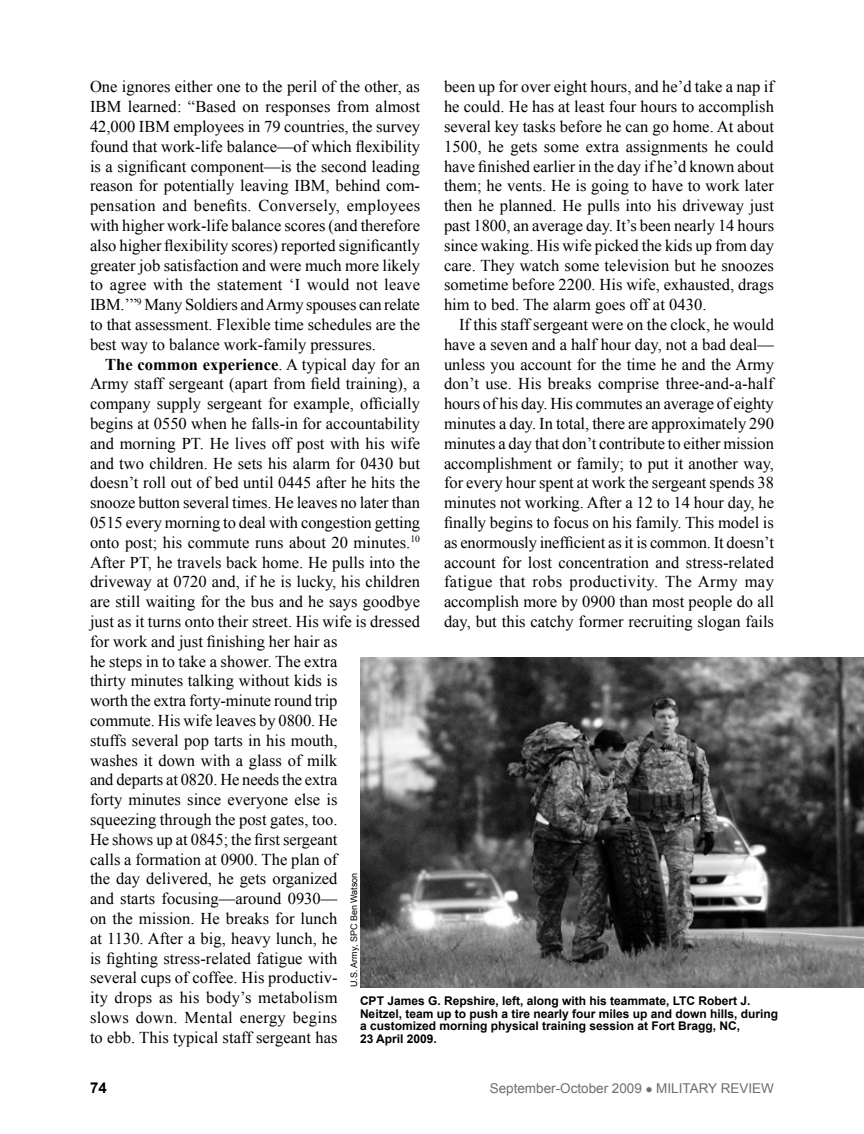
<style>
.page{position:relative;width:864px;height:1134px;background:#fff}
.page>*{position:absolute;margin:0;border:0;box-sizing:border-box;transform-origin:0 0}
.fob{font:16.5px/19.8px "Times New Roman";letter-spacing:.005em;color:#000;text-align:justify}
.subhead{font:700 15px "Arial";color:#000}
.subhead-2{font:13.5px "Arial";color:#6d6e71}
.cutline{font:700 12px/12.8px "Arial";color:#000}
.photocred{font:9px "Arial";color:#000}
.s1{font-weight:700}
</style>
<div class="page">
<img style="left:360px;top:657px;width:504px;height:330px">
<p class="fob" style="left:90px;top:77px;width:332px">One ignores either one to the peril of the other, as IBM learned: “Based on responses from almost 42,000 IBM employees in 79 countries, the survey found that work-life balance—of which flexibility is a significant component—is the second leading reason for potentially leaving IBM, behind com&shy;pensation and benefits. Conversely, employees with higher work-life balance scores (and therefore also higher flexibility scores) reported significantly greater job satisfaction and were much more likely to agree with the statement ‘I would not leave IBM.’”<sup>9</sup> Many Soldiers and Army spouses can relate to that assessment. Flexible time schedules are the best way to balance work-family pressures.</p>
<p class="fob" style="left:90px;top:354px;width:332px;text-align:left;text-indent:15px"><span class="s1">The common experience</span>. A typical day for an Army staff sergeant (apart from field training), a company supply sergeant for example, officially begins at 0550 when he falls-in for accountability and morning PT. He lives off post with his wife and two children. He sets his alarm for 0430 but doesn’t roll out of bed until 0445 after he hits the snooze button several times. He leaves no later than 0515 every morning to deal with congestion getting onto post; his commute runs about 20 minutes.<sup>10<br></sup>After PT, he travels back home. He pulls into the driveway at 0720 and, if he is lucky, his children are still waiting for the bus and he says goodbye just as it turns onto their street. His wife is dressed for work and just finishing her hair as<br>he steps in to take a shower. The extra<br>thirty minutes talking without kids is<br>worth the extra forty-minute round trip<br>commute. His wife leaves by 0800. He<br>stuffs several pop tarts in his mouth,<br>washes it down with a glass of milk<br>and departs at 0820. He needs the extra<br>forty minutes since everyone else is<br>squeezing through the post gates, too.<br>He shows up at 0845; the first sergeant<br>calls a formation at 0900. The plan of<br>the day delivered, he gets organized<br>and starts focusing—around 0930—<br>on the mission. He breaks for lunch<br>at 1130. After a big, heavy lunch, he<br>is fighting stress-related fatigue with<br>several cups of coffee. His productiv-<br>ity drops as his body’s metabolism<br>slows down. Mental energy begins<br>to ebb. This typical staff sergeant has</p>
<p class="fob" style="left:444px;top:77px;width:332px">been up for over eight hours, and he’d take a nap if he could. He has at least four hours to accomplish several key tasks before he can go home. At about 1500, he gets some extra assignments he could have finished earlier in the day if he’d known about them; he vents. He is going to have to work later then he planned. He pulls into his driveway just past 1800, an average day. It’s been nearly 14 hours since waking. His wife picked the kids up from day care. They watch some television but he snoozes sometime before 2200. His wife, exhausted, drags him to bed. The alarm goes off at 0430.</p>
<p class="fob" style="left:444px;top:314px;width:332px;text-indent:15px">If this staff sergeant were on the clock, he would have a seven and a half hour day, not a bad deal— unless you account for the time he and the Army don’t use. His breaks comprise three-and-a-half hours of his day. His commutes an average of eighty minutes a day. In total, there are approximately 290 minutes a day that don’t contribute to either mission accomplishment or family; to put it another way, for every hour spent at work the sergeant spends 38 minutes not working. After a 12 to 14 hour day, he finally begins to focus on his family. This model is as enormously inefficient as it is common. It doesn’t account for lost concentration and stress-related fatigue that robs productivity. The Army may accomplish more by 0900 than most people do all day, but this catchy former recruiting slogan fails</p>
<p class="photocred" style="left:348px;top:987px;width:116px;rotate:-90deg">U.S. Army, SPC Ben Watson</p>
<p class="cutline" style="left:360px;top:995px;width:420px">CPT James G. Repshire, left, along with his teammate, LTC Robert J.<br>Neitzel, team up to push a tire nearly four miles up and down hills, during a customized morning physical training session at Fort Bragg, NC,<br>23 April 2009.</p>
<p class="subhead" style="left:90px;top:1078px;width:18px">74</p>
<p class="subhead-2" style="left:490px;top:1080px;width:286px">September-October 2009 ● MILITARY REVIEW</p>
</div>
